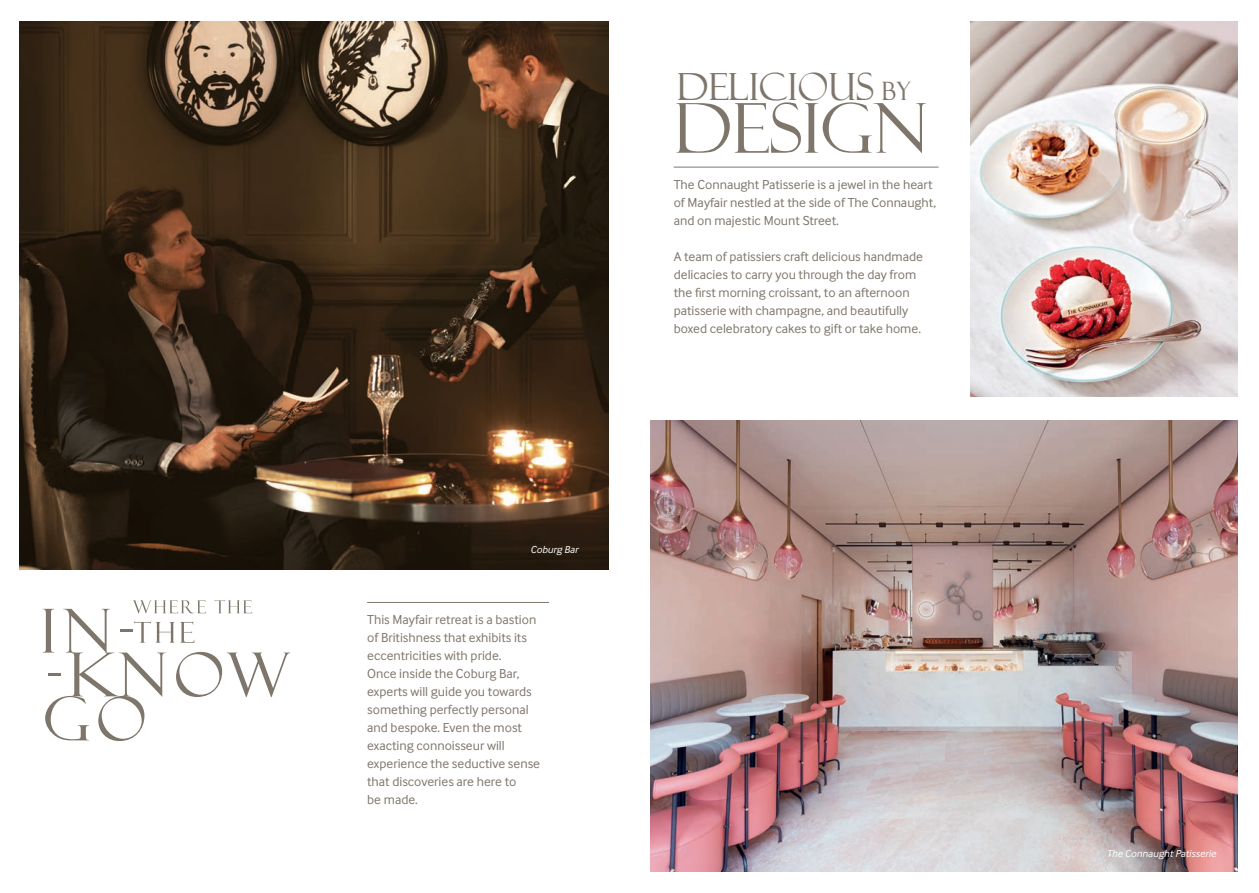
<style>
.page{position:relative;width:1259px;height:893px;background:#fff}
.page>*{position:absolute;margin:0;border:0;box-sizing:border-box;transform-origin:0 0}
.t1{font:69px "Felix Titling";color:#7e766b}
.t2{font:37.5px "Felix Titling";color:#7e766b}
.with_line{font:13.5px/18px "Inter Face";color:#7e766b}
.t3{font:italic 10.5px "Inter Face";color:#fff}
.s1{font-size:25.35px}
</style>
<div class="page">
<img style="left:20px;top:22px;width:588px;height:548px">
<svg style="left:43px;top:600px;width:247px;height:141px"></svg>
<hr style="left:367px;top:602px;width:182px;height:1px;background:#7e766b">
<hr style="left:674px;top:167px;width:264px;height:1px;background:#7e766b">
<img style="left:971px;top:21px;width:266px;height:375px">
<img style="left:651px;top:421px;width:586px;height:451px">
<p class="t3" style="left:530px;top:544px;width:49px">Coburg Bar</p>
<p class="with_line" style="left:367px;top:611px;width:174px">This Mayfair retreat is a bastion of Britishness that exhibits its eccentricities with pride.<br>Once inside the Coburg Bar, experts will guide you towards something perfectly personal and bespoke. Even the most exacting connoisseur will experience the seductive sense that discoveries are here to<br>be made.</p>
<p class="t2" style="left:677px;top:66px;width:236px">DELICIOUS <span class="s1">by</span></p>
<p class="t1" style="left:674px;top:89px;width:256px">DESIGN</p>
<p class="with_line" style="left:674px;top:176px;width:264px">The Connaught Patisserie is a jewel in the heart of Mayfair nestled at the side of The Connaught, and on majestic Mount Street.</p>
<p class="with_line" style="left:674px;top:248px;width:251px">A team of patissiers craft delicious handmade delicacies to carry you through the day from the first morning croissant, to an afternoon patisserie with champagne, and beautifully boxed celebratory cakes to gift or take home.</p>
<p class="t3" style="left:1106px;top:847px;width:111px">The Connaught Patisserie</p>
<p class="t3" style="left:1168px;top:849px;width:49px">Coburg Bar</p>
</div>
